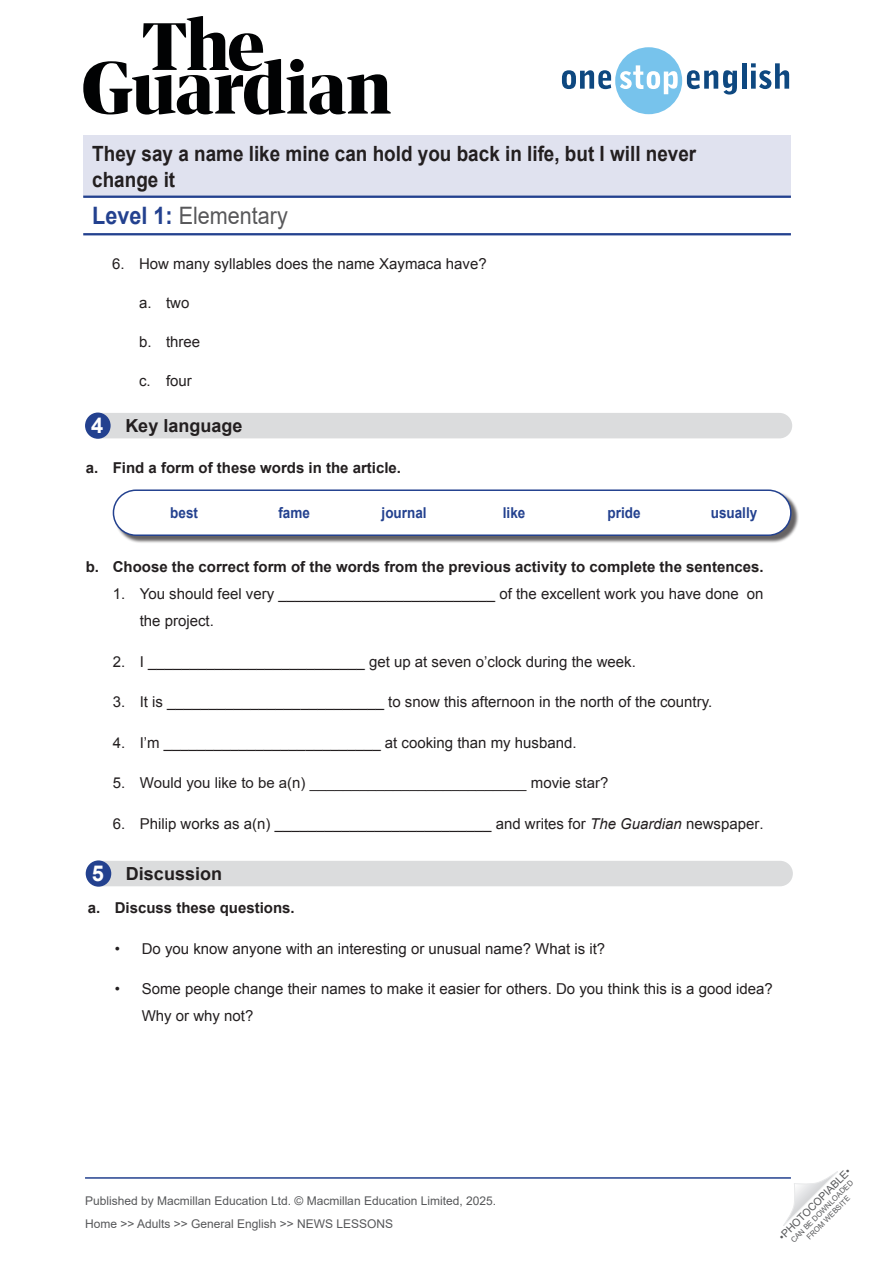
<style>
.page{position:relative;width:893px;height:1263px;background:#fff}
.page>*{position:absolute;margin:0;border:0;box-sizing:border-box;transform-origin:0 0}
.t1{font:24px "Arial";color:#58585a;scale:.9 1}
.t2{font:700 21px/25.2px "Arial";color:#231f20;scale:.9 1}
.t3{font:700 18px "Arial";color:#231f20}
.t4{font:15px/27px "Arial";color:#231f20}
.t5{font:700 15px "Arial";color:#231f20}
.t6{font:15px "Arial";color:#231f20}
.t7{font:700 15px "Arial";color:#23418f;scale:.9 1}
.t8{font:12px/23px "Arial";color:#57585a}
.t9{font:10.5px "Arial";color:#57585a}
.t10{font:7.5px/9px "Arial";color:#57585a;text-align:center}
.s1{font-weight:700;color:#23418f}
.s2{font-size:21.9px;color:#fff}
.s3{font-style:inherit}
.s4{font-style:italic}
</style>
<div class="page">
<svg style="left:783px;top:1171px;width:55px;height:55px"></svg>
<svg style="left:83px;top:16px;width:308px;height:99px"></svg>
<svg style="left:562px;top:47px;width:175px;height:67px"></svg>
<hr style="left:742px;top:63px;width:4px;height:26px;background:#0e4880">
<svg style="left:751px;top:63px;width:38px;height:26px"></svg>
<hr style="left:85px;top:1177px;width:706px;height:2px;background:#23418f">
<hr style="left:83px;top:233px;width:708px;height:2px;background:#23418f">
<div style="left:83px;top:136px;width:708px;height:61px;background:#e0e2ef"></div>
<hr style="left:83px;top:196px;width:708px;height:2px;background:#23418f">
<div style="left:86px;top:413px;width:706px;height:25px;background:#dbdcdd;border-radius:13px"></div>
<div style="left:85px;top:413px;width:26px;height:26px;background:#23418f;border-radius:50%"></div>
<div style="left:114px;top:491px;width:685px;height:53px;background:#231f20;opacity:.7"></div>
<div style="left:113px;top:490px;width:678px;height:45px;background:#fff;border-radius:22px"></div>
<div style="left:113px;top:489px;width:679px;height:47px;border:2px solid #23418f;border-radius:22px"></div>
<div style="left:87px;top:861px;width:706px;height:25px;background:#dbdcdd;border-radius:13px"></div>
<div style="left:86px;top:860px;width:25px;height:27px;background:#23418f;border-radius:50%"></div>
<h2 class="t2" style="left:92px;top:142px;width:673px">They say a name like mine can hold you back in life, but I will never change it</h2>
<h1 class="t1" style="left:92px;top:199px;width:219px"><span class="s1">Level 1:</span> Elementary</h1>
<p class="t4" style="left:112px;top:250px;width:376px">6. How many syllables does the name Xaymaca have?</p>
<p class="t4" style="left:139px;top:289px;width:52px">a. two</p>
<p class="t4" style="left:139px;top:328px;width:63px">b. three</p>
<p class="t4" style="left:139px;top:367px;width:54px">c. four</p>
<p class="t3" style="left:91px;top:413px;width:153px"><span class="s2">4</span> Key language</p>
<p class="t5" style="left:86px;top:458px;width:317px">a. Find a form of these words in the article.</p>
<p class="t7" style="left:170px;top:503px;width:32px">best</p>
<p class="t7" style="left:278px;top:503px;width:37px">fame</p>
<p class="t7" style="left:382px;top:503px;width:52px">journal</p>
<p class="t7" style="left:503px;top:503px;width:27px">like</p>
<p class="t7" style="left:608px;top:503px;width:38px">pride</p>
<p class="t7" style="left:711px;top:503px;width:53px">usually</p>
<p class="t5" style="left:86px;top:557px;width:679px"><span class="s3">b.</span> Choose the correct <span class="s3">form</span> of the words from the previous activity to complete the sentences.</p>
<p class="t4" style="left:140px;top:580px;width:625px;text-indent:-27px">1. You should feel very __________________________ of the excellent work you have done on the project.</p>
<p class="t4" style="left:113px;top:648px;width:525px">2. I __________________________ get up at seven o’clock during the week.</p>
<p class="t4" style="left:113px;top:688px;width:601px">3. It is __________________________ to snow this afternoon in the north of the country.</p>
<p class="t4" style="left:113px;top:729px;width:465px">4. I’m __________________________ at cooking than my husband.</p>
<p class="t6" style="left:113px;top:772px;width:497px"><span class="s3">5.</span> Would you like to be a<span class="s3">(n)</span> __________________________ <span class="s3">movie</span> star?</p>
<p class="t4" style="left:113px;top:810px;width:652px">6. Philip works as a(n) __________________________ and writes for <span class="s4">The Guardian</span> newspaper.</p>
<p class="t3" style="left:92px;top:861px;width:132px"><span class="s2">5</span> Discussion</p>
<p class="t5" style="left:88px;top:898px;width:209px">a. Discuss these questions.</p>
<p class="t4" style="left:115px;top:935px;width:492px">• Do you know anyone with an interesting or unusual name? What is it?</p>
<p class="t4" style="left:142px;top:976px;width:633px;text-indent:-27px">• Some people change their names to make it easier for others. Do you think this is a good idea?<br>Why or why not?</p>
<p class="t8" style="left:85px;top:1189px;width:413px">Published by Macmillan Education Ltd. © Macmillan Education Limited, 2025.<br>Home &gt;&gt; Adults &gt;&gt; General English &gt;&gt; NEWS LESSONS</p>
<p class="t9" style="left:775px;top:1233px;width:99px;rotate:-45deg">•PHOTOCOPIABLE•</p>
<p class="t10" style="left:789px;top:1238px;width:86px;rotate:-45deg">CAN BE DOWNLOADED<br>FROM WEBSITE</p>
</div>
